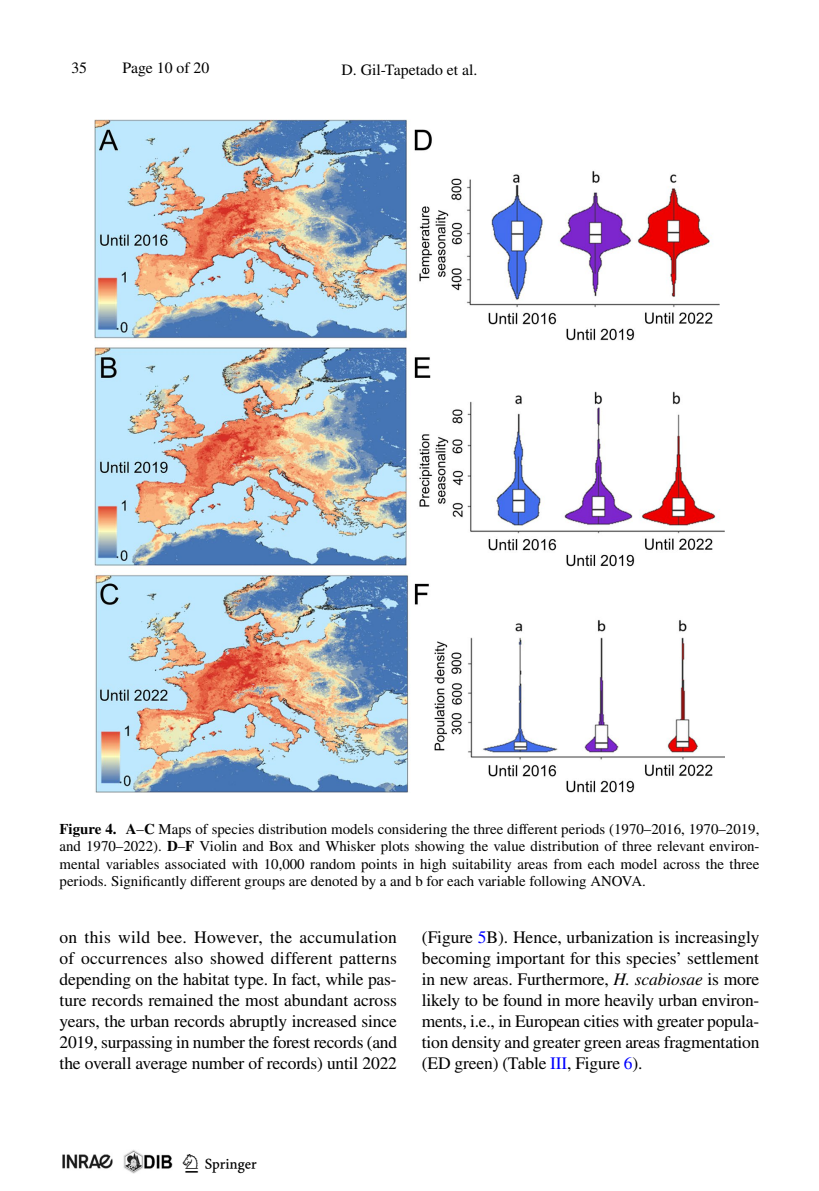
<style>
.page{position:relative;width:819px;height:1191px;background:#fff}
.page>*{position:absolute;margin:0;border:0;box-sizing:border-box;transform-origin:0 0}
.t1{font:26.25px "Springnew Regular 4";color:#000}
.t2{font:17.5px/21px "STIX";letter-spacing:-.01em;color:#000;text-align:justify}
.t3{font:15.75px "STIX";color:#000}
.t4{font:14.88px/17.5px "STIX";color:#000;text-align:justify}
.s1{font-weight:700}
.s2{color:#00f}
.s3{font-style:italic}
</style>
<div class="page">
<img style="left:62px;top:1150px;width:110px;height:23px">
<img style="left:94px;top:119px;width:630px;height:673px">
<p class="t3" style="left:71px;top:57px;width:17px">35</p>
<p class="t3" style="left:123px;top:57px;width:88px">Page 10 of 20</p>
<p class="t3" style="left:341px;top:59px;width:137px">D. Gil-Tapetado et al.</p>
<p class="t4" style="left:60px;top:820px;width:701px"><span class="s1">Figure 4. A</span>–<span class="s1">C</span> Maps of species distribution models considering the three different periods (1970–2016, 1970–2019, and 1970–2022). <span class="s1">D</span>–<span class="s1">F</span> Violin and Box and Whisker plots showing the value distribution of three relevant environ&shy;mental variables associated with 10,000 random points in high suitability areas from each model across the three periods. Significantly different groups are denoted by a and b for each variable following ANOVA.</p>
<p class="t2" style="left:60px;top:927px;width:339px">on this wild bee. However, the accumulation of occurrences also showed different patterns depending on the habitat type. In fact, while pas&shy;ture records remained the most abundant across years, the urban records abruptly increased since 2019, surpassing in number the forest records (and the overall average number of records) until 2022</p>
<p class="t2" style="left:422px;top:927px;width:339px">(Figure <span class="s2">5</span>B). Hence, urbanization is increasingly becoming important for this species’ settlement in new areas. Furthermore, <span class="s3">H. scabiosae</span> is more likely to be found in more heavily urban environ&shy;ments, i.e., in European cities with greater popula&shy;tion density and greater green areas fragmentation (ED green) (Table <span class="s2">III</span>, Figure <span class="s2">6</span>).</p>
<h1 class="t1" style="left:185px;top:1153px;width:73px">1 3</h1>
</div>
